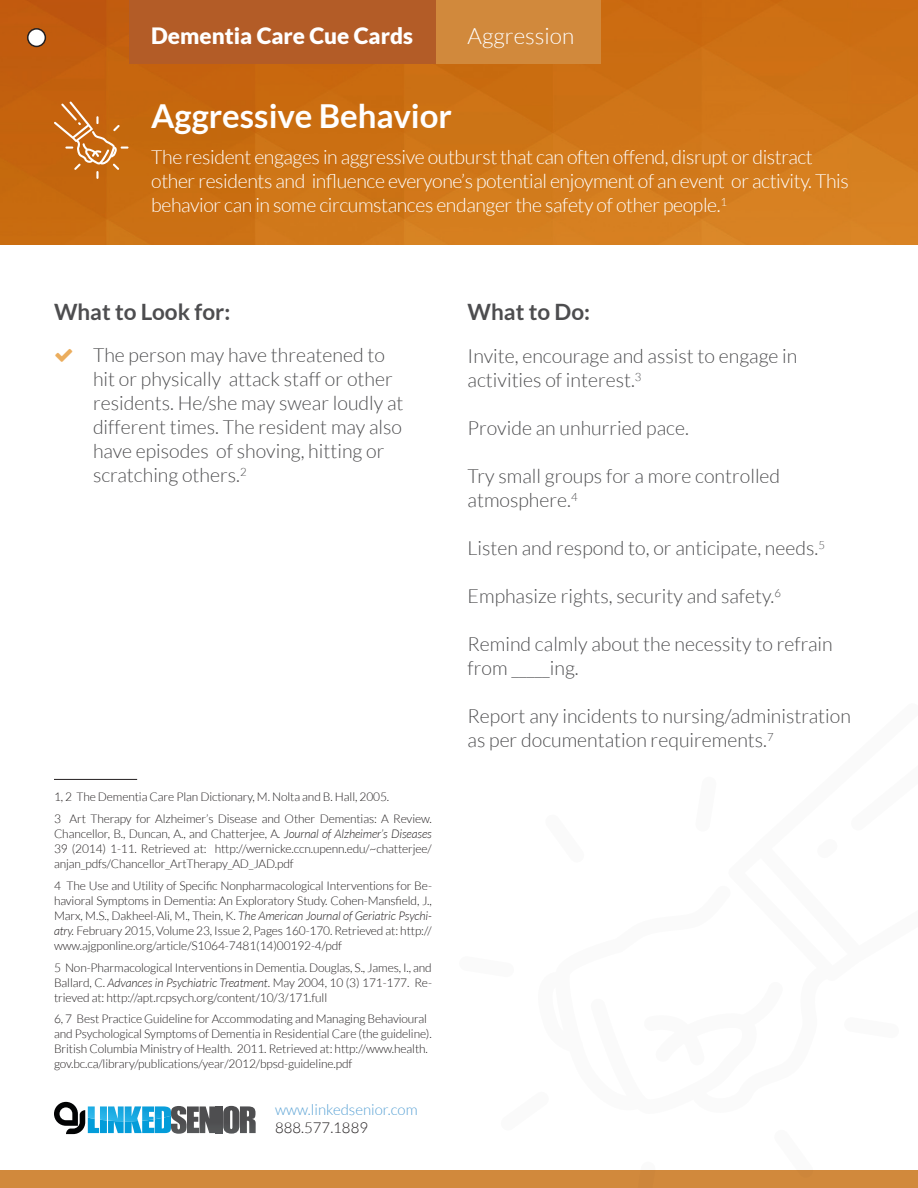
<style>
.page{position:relative;width:918px;height:1188px;background:#fff}
.page>*{position:absolute;margin:0;border:0;box-sizing:border-box;transform-origin:0 0}
.t1{font:700 33px "Lato";color:#fff}
.t2{font:700 22.5px "Lato";color:#4d4d4f}
.t3{font:900 22.5px "Lato";color:#fff}
.t4{font:300 22.5px "Lato";color:#fff}
.t5{font:300 19.5px/24px "Lato";color:#4d4d4f}
.t6{font:300 19.5px/24px "Lato";letter-spacing:-.02em;color:#fff}
.t7{font:300 15px "Lato";color:#58a1d4}
.t8{font:300 15px "Lato";color:#231f20}
.t9{font:300 12px/15px "Lato";letter-spacing:-.01em;color:#231f20;text-align:justify}
.s1{font-style:italic}
</style>
<div class="page">
<img style="left:0;top:0;width:918px;height:244px">
<div style="left:0;top:1171px;width:918px;height:17px;background:#d1893c"></div>
<hr style="left:54px;top:779px;width:83px;height:1px;background:#231f20">
<div style="left:129px;top:0;width:309px;height:64px;background:#b35c27"></div>
<div style="left:28px;top:29px;width:17px;height:17px;background:#fff;border-radius:50%"></div>
<div style="left:27px;top:28px;width:19px;height:19px;border:2px solid #231f20;border-radius:50%"></div>
<div style="left:216px;top:1106px;width:7px;height:27px;background:#4e4e50"></div>
<svg style="left:223px;top:1106px;width:33px;height:28px"></svg>
<svg style="left:54px;top:1102px;width:161px;height:32px"></svg>
<div style="left:436px;top:0;width:165px;height:64px;background:#d1893c"></div>
<svg style="left:54px;top:101px;width:75px;height:78px;background:#cb772a"></svg>
<p class="t3" style="left:151px;top:23px;width:263px">Dementia Care Cue Cards</p>
<p class="t4" style="left:468px;top:24px;width:108px">Aggression</p>
<p class="t1" style="left:151px;top:97px;width:302px">Aggressive Behavior</p>
<p class="t6" style="left:151px;top:145px;width:699px">The resident engages in aggressive outburst that can often offend, disrupt or distract other residents and influence everyone’s potential enjoyment of an event or activity. This behavior can in some circumstances endanger the safety of other people.<sup>1</sup></p>
<p class="t2" style="left:54px;top:299px;width:178px">What to Look for:</p>
<p class="t5" style="left:93px;top:344px;width:312px">The person may have threatened to hit or physically attack staff or other residents. He/she may swear loudly at different times. The resident may also have episodes of shoving, hitting or scratching others.<sup>2</sup></p>
<p class="t9" style="left:54px;top:790px;width:337px">1, 2 The Dementia Care Plan Dictionary, M. Nolta and B. Hall, 2005.</p>
<p class="t9" style="left:54px;top:811px;width:379px">3 Art Therapy for Alzheimer’s Disease and Other Dementias: A Review.<br>Chancellor, B., Duncan, A., and Chatterjee, A<span class="s1">. Journal of Alzheimer’s Diseases </span>39 (2014) 1-11. Retrieved at: http://wernicke.ccn.upenn.edu/~chatterjee/ anjan_pdfs/Chancellor_ArtTherapy_AD_JAD.pdf</p>
<p class="t9" style="left:54px;top:878px;width:379px">4 The Use and Utility of Specific Nonpharmacological Interventions for Be&shy;havioral Symptoms in Dementia: An Exploratory Study. Cohen-Mansfield, J., Marx, M.S., Dakheel-Ali, M., Thein, K. <span class="s1">The American Journal of Geriatric Psychi&shy;atry.</span> February 2015, Volume 23, Issue 2, Pages 160-170. Retrieved at: http:// www.ajgponline.org/article/S1064-7481(14)00192-4/pdf</p>
<p class="t9" style="left:54px;top:960px;width:379px">5 Non-Pharmacological Interventions in Dementia. Douglas, S., James, I., and Ballard, C. <span class="s1">Advances in Psychiatric Treatment</span>. May 2004, 10 (3) 171-177. Re&shy;trieved at: http://apt.rcpsych.org/content/10/3/171.full</p>
<p class="t9" style="left:54px;top:1012px;width:379px;text-align:left">6, 7 Best Practice Guideline for Accommodating and Managing Behavioural and Psychological Symptoms of Dementia in Residential Care (the guideline).<br>British Columbia Ministry of Health. 2011. Retrieved at: http://www.health. gov.bc.ca/library/publications/year/2012/bpsd-guideline.pdf</p>
<p class="t7" style="left:275px;top:1102px;width:144px">www.linkedsenior.com</p>
<p class="t8" style="left:275px;top:1120px;width:94px">888.577.1889</p>
<p class="t2" style="left:468px;top:299px;width:124px">What to Do:</p>
<p class="t5" style="left:468px;top:344px;width:331px">Invite, encourage and assist to engage in activities of interest.<sup>3</sup></p>
<p class="t5" style="left:468px;top:416px;width:223px">Provide an unhurried pace.</p>
<p class="t5" style="left:468px;top:464px;width:314px">Try small groups for a more controlled atmosphere.<sup>4</sup></p>
<p class="t5" style="left:468px;top:536px;width:359px">Listen and respond to, or anticipate, needs.<sup>5</sup></p>
<p class="t5" style="left:468px;top:584px;width:315px">Emphasize rights, security and safety.<sup>6</sup></p>
<p class="t5" style="left:468px;top:632px;width:367px">Remind calmly about the necessity to refrain from _____ing.</p>
<p class="t5" style="left:468px;top:704px;width:385px">Report any incidents to nursing/administration as per documentation requirements.<sup>7</sup></p>
</div>
